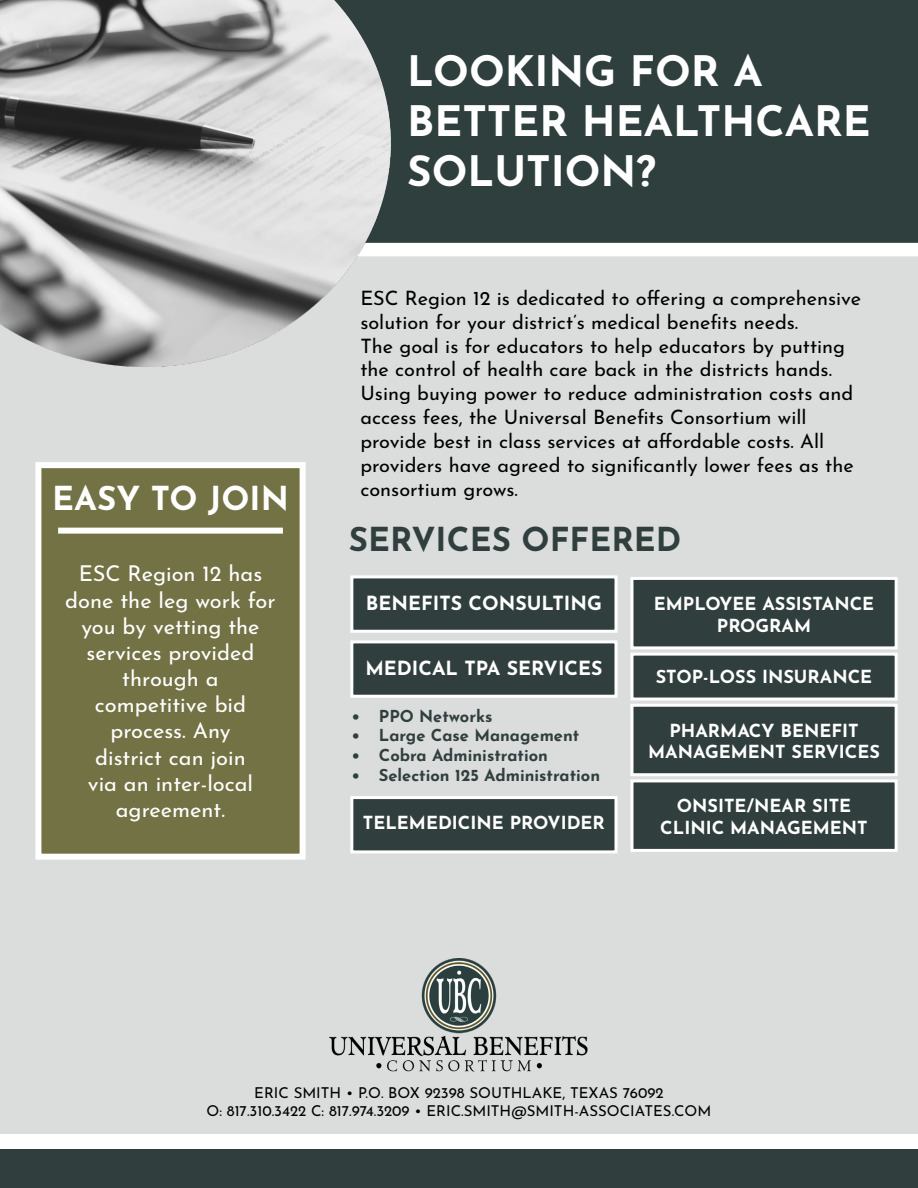
<style>
.page{position:relative;width:918px;height:1188px;background:#fff}
.page>*{position:absolute;margin:0;border:0;box-sizing:border-box;transform-origin:0 0}
.t1{font:700 42px/50.4px "Josefin Sans";color:#fff}
.t2{font:700 33px "Josefin Sans";color:#303f3d}
.t3{font:700 33px "Josefin Sans";color:#fff}
.t4{font:21.75px "Josefin Sans";color:#fff}
.t5{font:19.95px "Josefin Sans";color:#000}
.t6{font:700 19.5px "Josefin Sans";color:#fff}
.t7{font:700 18px/21.6px "Josefin Sans";color:#fff;text-align:center}
.t8{font:700 16.5px "Josefin Sans";color:#303f3d}
.t9{font:15px "Josefin Sans";color:#000}
</style>
<div class="page">
<div style="left:0;top:163px;width:918px;height:1025px;background:#dbdddd"></div>
<div style="left:391px;top:0;width:527px;height:256px;background:#2f3f3d"></div>
<svg style="left:0;top:1134px;width:918px;height:54px;background:#697472"></svg>
<img style="left:329px;top:959px;width:259px;height:113px">
<img style="left:0;top:0;width:391px;height:366px">
<div style="left:35px;top:462px;width:271px;height:398px;background:#737245;border:6px solid #fff"></div>
<div style="left:350px;top:575px;width:268px;height:58px;background:#303f3d;border:3px solid #fff"></div>
<div style="left:350px;top:796px;width:268px;height:57px;background:#303f3d;border:3px solid #fff"></div>
<div style="left:350px;top:640px;width:268px;height:58px;background:#303f3d;border:3px solid #fff"></div>
<div style="left:630px;top:577px;width:268px;height:72px;background:#303f3d;border:3px solid #fff"></div>
<div style="left:630px;top:704px;width:268px;height:72px;background:#303f3d;border:3px solid #fff"></div>
<div style="left:630px;top:779px;width:268px;height:73px;background:#303f3d;border:3px solid #fff"></div>
<div style="left:630px;top:653px;width:268px;height:48px;background:#303f3d;border:3px solid #fff"></div>
<div style="left:58px;top:528px;width:225px;height:6px;background:#fff"></div>
<p class="t3" style="left:52px;top:469px;width:238px">EASY TO JOIN</p>
<p class="t4" style="left:79px;top:556px;width:185px">ESC Region 12 has</p>
<p class="t4" style="left:65px;top:582px;width:212px">done the leg work for</p>
<p class="t4" style="left:81px;top:608px;width:180px">you by vetting the</p>
<p class="t4" style="left:87px;top:634px;width:169px">services provided</p>
<p class="t4" style="left:122px;top:660px;width:98px">through a</p>
<p class="t4" style="left:95px;top:687px;width:153px">competitive bid</p>
<p class="t4" style="left:110px;top:713px;width:122px">process. Any</p>
<p class="t4" style="left:95px;top:739px;width:152px">district can join</p>
<p class="t4" style="left:88px;top:765px;width:167px">via an inter-local</p>
<p class="t4" style="left:116px;top:791px;width:111px">agreement.</p>
<p class="t1" style="left:407px;top:39px;width:465px">LOOKING FOR A<br>BETTER HEALTHCARE<br>SOLUTION?</p>
<p class="t5" style="left:360px;top:281px;width:502px">ESC Region 12 is dedicated to offering a comprehensive</p>
<p class="t5" style="left:360px;top:305px;width:440px">solution for your district’s medical benefits needs.</p>
<p class="t5" style="left:360px;top:329px;width:486px">The goal is for educators to help educators by putting</p>
<p class="t5" style="left:360px;top:353px;width:473px">the control of health care back in the districts hands.</p>
<p class="t5" style="left:360px;top:377px;width:494px">Using buying power to reduce administration costs and</p>
<p class="t5" style="left:360px;top:401px;width:448px">access fees, the Universal Benefits Consortium will</p>
<p class="t5" style="left:360px;top:424px;width:465px">provide best in class services at affordable costs. All</p>
<p class="t5" style="left:360px;top:448px;width:495px">providers have agreed to significantly lower fees as the</p>
<p class="t5" style="left:360px;top:472px;width:159px">consortium grows.</p>
<p class="t2" style="left:349px;top:510px;width:334px">SERVICES OFFERED</p>
<p class="t6" style="left:366px;top:585px;width:238px">BENEFITS CONSULTING</p>
<p class="t6" style="left:365px;top:650px;width:239px">MEDICAL TPA SERVICES</p>
<p class="t8" style="left:352px;top:701px;width:142px">• PPO Networks</p>
<p class="t8" style="left:352px;top:721px;width:229px">• Large Case Management</p>
<p class="t8" style="left:352px;top:741px;width:198px">• Cobra Administration</p>
<p class="t8" style="left:352px;top:761px;width:250px">• Selection 125 Administration</p>
<p class="t7" style="left:363px;top:809px;width:244px">TELEMEDICINE PROVIDER</p>
<p class="t7" style="left:654px;top:590px;width:222px">EMPLOYEE ASSISTANCE<br>PROGRAM</p>
<p class="t7" style="left:656px;top:663px;width:218px">STOP-LOSS INSURANCE</p>
<p class="t7" style="left:648px;top:717px;width:233px">PHARMACY BENEFIT<br>MANAGEMENT SERVICES</p>
<p class="t7" style="left:677px;top:793px;width:176px">ONSITE/NEAR SITE</p>
<p class="t7" style="left:660px;top:814px;width:209px">CLINIC MANAGEMENT</p>
<p class="t9" style="left:254px;top:1080px;width:411px">ERIC SMITH • P.O. BOX 92398 SOUTHLAKE, TEXAS 76092</p>
<p class="t9" style="left:207px;top:1098px;width:506px">O: 817.310.3422 C: 817.974.3209 • ERIC.SMITH@SMITH-ASSOCIATES.COM</p>
</div>
